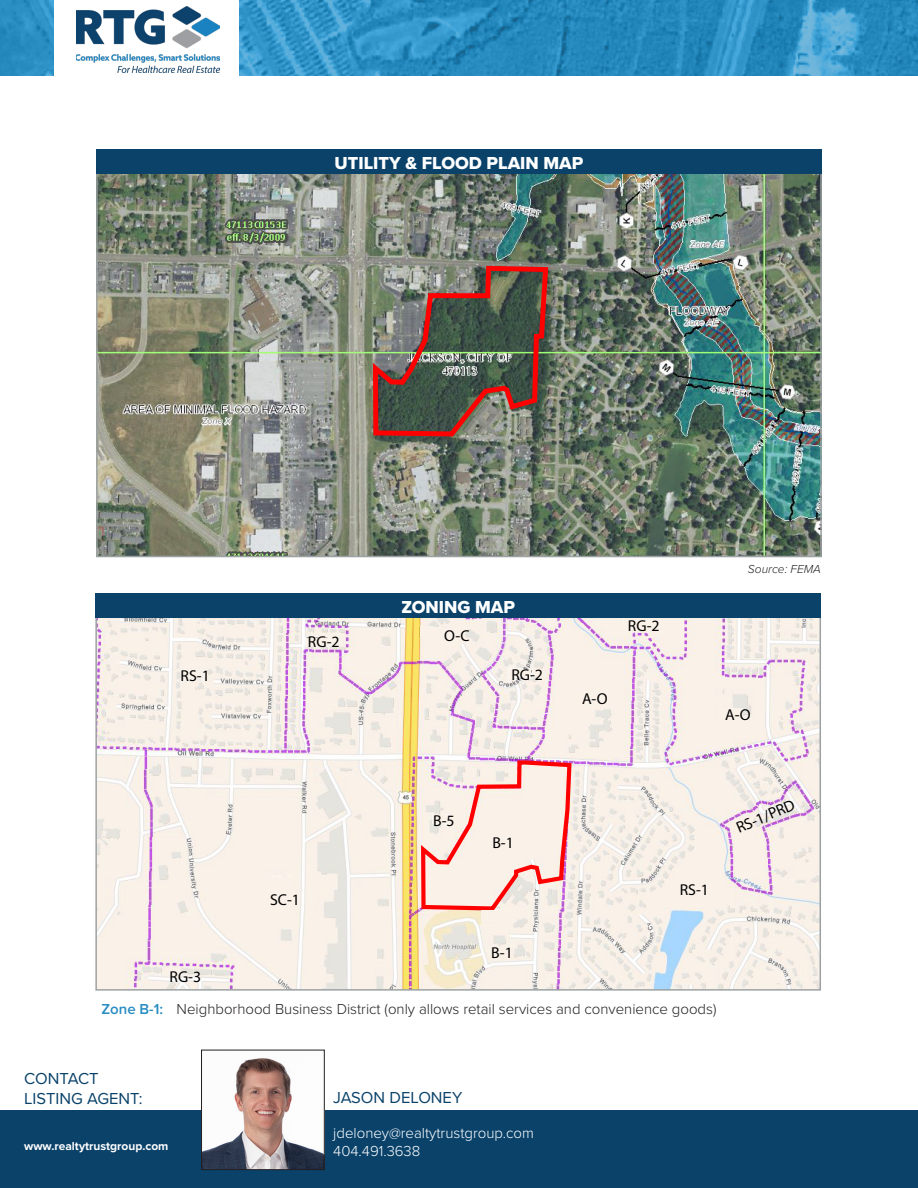
<style>
.page{position:relative;width:918px;height:1188px;background:#fff}
.page>*{position:absolute;margin:0;border:0;box-sizing:border-box;transform-origin:0 0}
.t1{font:18px "Proxima Nova Extrabld";color:#fff}
.t2{font:16.5px "Proxima Nova";color:#0a426a}
.t3{font:15.75px "Myriad Pro";letter-spacing:.005em;color:#000}
.t4{font:300 15px "Proxima Nova";color:#231f20}
.t5{font:300 15px "Proxima Nova";color:#fff}
.t6{font:600 15px "Proxima Nova";color:#298dc2}
.t7{font:700 12px "Proxima Nova";color:#fff}
.t8{font:italic 300 12px "Proxima Nova";color:#231f20}
</style>
<div class="page">
<svg style="left:0;top:0;width:918px;height:76px;background:#2c8fc3"></svg>
<div style="left:54px;top:0;width:185px;height:117px;background:#fff"></div>
<img style="left:76px;top:6px;width:143px;height:66px">
<div style="left:0;top:1111px;width:918px;height:77px;background:#0a426a"></div>
<img style="left:98px;top:620px;width:720px;height:368px">
<svg style="left:417px;top:758px;width:157px;height:155px;background:#f7d5cf"></svg>
<div style="left:266px;top:877px;width:27px;height:10px;background:#faf1e8"></div>
<div style="left:434px;top:815px;width:14px;height:8px;background:#faf1e8"></div>
<div style="left:183px;top:671px;width:19px;height:8px;background:#faf1e8"></div>
<div style="left:306px;top:638px;width:22px;height:7px;background:#faf1e8"></div>
<hr style="left:415px;top:625px;width:4px;height:13px;background:#ffe266">
<div style="left:420px;top:627px;width:18px;height:10px;background:#faf1e8"></div>
<div style="left:509px;top:669px;width:22px;height:8px;background:#faf1e8"></div>
<div style="left:579px;top:692px;width:20px;height:11px;background:#faf1e8"></div>
<div style="left:624px;top:619px;width:25px;height:11px;background:#faf1e8"></div>
<div style="left:718px;top:708px;width:24px;height:12px;background:#faf1e8"></div>
<div style="left:758px;top:971px;width:24px;height:12px;background:#faf1e8"></div>
<div style="left:481px;top:910px;width:25px;height:12px;background:#faf1e8"></div>
<div style="left:95px;top:617px;width:726px;height:374px;border:2px solid #9ca2a3"></div>
<img style="left:99px;top:174px;width:720px;height:380px">
<img style="left:369px;top:263px;width:182px;height:176px">
<div style="left:96px;top:149px;width:726px;height:25px;background:#0a426a"></div>
<div style="left:95px;top:593px;width:726px;height:25px;background:#0a426a"></div>
<img style="left:203px;top:1058px;width:120px;height:110px">
<div style="left:201px;top:1050px;width:124px;height:120px;border:1px solid #231f20"></div>
<p class="t1" style="left:335px;top:149px;width:250px">UTILITY &amp; FLOOD PLAIN MAP</p>
<p class="t3" style="left:181px;top:666px;width:31px">RS-1</p>
<p class="t1" style="left:401px;top:593px;width:115px">ZONING MAP</p>
<p class="t3" style="left:308px;top:632px;width:33px">RG-2</p>
<p class="t3" style="left:444px;top:626px;width:27px">O-C</p>
<p class="t3" style="left:511px;top:665px;width:33px">RG-2</p>
<p class="t3" style="left:628px;top:616px;width:33px">RG-2</p>
<p class="t3" style="left:582px;top:689px;width:27px">A-O</p>
<p class="t8" style="left:748px;top:560px;width:75px">Source: FEMA</p>
<p class="t3" style="left:725px;top:705px;width:27px">A-O</p>
<p class="t3" style="left:170px;top:967px;width:33px">RG-3</p>
<p class="t3" style="left:270px;top:890px;width:31px">SC-1</p>
<p class="t3" style="left:433px;top:811px;width:23px">B-5</p>
<p class="t3" style="left:492px;top:833px;width:23px">B-1</p>
<p class="t3" style="left:491px;top:943px;width:23px">B-1</p>
<p class="t3" style="left:680px;top:880px;width:31px">RS-1</p>
<p class="t6" style="left:101px;top:998px;width:63px">Zone B-1:</p>
<p class="t4" style="left:177px;top:998px;width:541px">Neighborhood Business District (only allows retail services and convenience goods)</p>
<p class="t3" style="left:733px;top:819px;width:64px;rotate:-23deg">RS-1/PRD</p>
<p class="t2" style="left:24px;top:1066px;width:76px">CONTACT</p>
<p class="t2" style="left:24px;top:1086px;width:120px">LISTING AGENT:</p>
<p class="t7" style="left:24px;top:1137px;width:146px">www.realtytrustgroup.com</p>
<p class="t2" style="left:333px;top:1085px;width:131px">JASON DELONEY</p>
<p class="t5" style="left:333px;top:1121px;width:202px">jdeloney@realtytrustgroup.com</p>
<p class="t5" style="left:333px;top:1139px;width:89px">404.491.3638</p>
</div>
